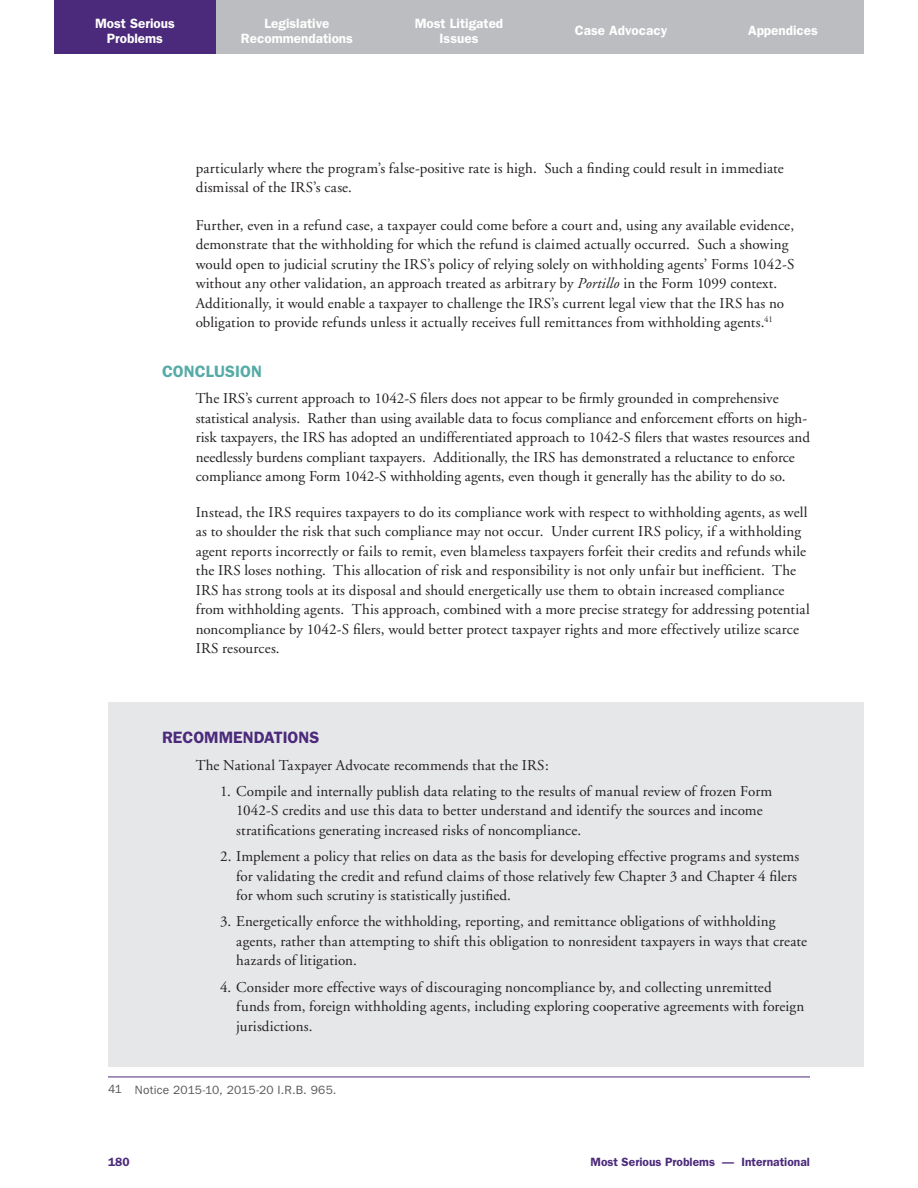
<style>
.page{position:relative;width:918px;height:1188px;background:#fff}
.page>*{position:absolute;margin:0;border:0;box-sizing:border-box;transform-origin:0 0}
.MSP__Recommendations{font:600 16.5px "Franklin Gothic";color:#4c2a7b}
.Subhead_1{font:600 16.5px "Franklin Gothic";letter-spacing:.005em;color:#56aba6}
.Body_Text{font:15px/19.5px "Adobe Garamond";color:#231f20}
.Body_Text-before_lis{font:15px "Adobe Garamond";color:#231f20}
.t1{font:600 13.5px/15px "Franklin Gothic";color:#fff;text-align:center}
.t2{font:600 12px "Franklin Gothic";color:#4c2a7b}
.IGNORE_Footnote{font:12px "Franklin Gothic";letter-spacing:.01em;color:#57585a}
.s1{font-style:italic}
</style>
<div class="page">
<div style="left:54px;top:0;width:162px;height:54px;background:#4c2a7b"></div>
<div style="left:216px;top:0;width:162px;height:54px;background:#bcbdc0"></div>
<div style="left:378px;top:0;width:162px;height:54px;background:#bcbdc0"></div>
<div style="left:702px;top:0;width:162px;height:54px;background:#bcbdc0"></div>
<div style="left:540px;top:0;width:162px;height:54px;background:#bcbdc0"></div>
<div style="left:108px;top:702px;width:756px;height:364px;background:#e6e7e9"></div>
<hr style="left:108px;top:1077px;width:702px;height:1px;background:#4c2a7b">
<p class="t1" style="left:95px;top:16px;width:81px">Most Serious<br>Problems</p>
<p class="t1" style="left:415px;top:16px;width:90px">Most Litigated<br>Issues</p>
<p class="t1" style="left:575px;top:23px;width:94px">Case Advocacy</p>
<p class="t1" style="left:748px;top:23px;width:71px">Appendices</p>
<p class="t1" style="left:241px;top:16px;width:114px">Legislative<br>Recommendations</p>
<p class="Body_Text" style="left:196px;top:159px;width:590px">particularly where the program’s false-positive rate is high. Such a finding could result in immediate dismissal of the IRS’s case.</p>
<p class="Body_Text" style="left:196px;top:216px;width:600px">Further, even in a refund case, a taxpayer could come before a court and, using any available evidence, demonstrate that the withholding for which the refund is claimed actually occurred. Such a showing would open to judicial scrutiny the IRS’s policy of relying solely on withholding agents’ Forms 1042-S without any other validation, an approach treated as arbitrary by <span class="s1">Portillo</span> in the Form 1099 context.<br>Additionally, it would enable a taxpayer to challenge the IRS’s current legal view that the IRS has no obligation to provide refunds unless it actually receives full remittances from withholding agents. <sup>41</sup></p>
<p class="Subhead_1" style="left:162px;top:362px;width:101px">CONCLUSION</p>
<p class="Body_Text" style="left:196px;top:389px;width:616px">The IRS’s current approach to 1042-S filers does not appear to be firmly grounded in comprehensive statistical analysis. Rather than using available data to focus compliance and enforcement efforts on high&shy;risk taxpayers, the IRS has adopted an undifferentiated approach to 1042-S filers that wastes resources and needlessly burdens compliant taxpayers. Additionally, the IRS has demonstrated a reluctance to enforce compliance among Form 1042-S withholding agents, even though it generally has the ability to do so.</p>
<p class="Body_Text" style="left:196px;top:503px;width:615px">Instead, the IRS requires taxpayers to do its compliance work with respect to withholding agents, as well as to shoulder the risk that such compliance may not occur. Under current IRS policy, if a withholding agent reports incorrectly or fails to remit, even blameless taxpayers forfeit their credits and refunds while the IRS loses nothing. This allocation of risk and responsibility is not only unfair but inefficient. The IRS has strong tools at its disposal and should energetically use them to obtain increased compliance from withholding agents. This approach, combined with a more precise strategy for addressing potential noncompliance by 1042-S filers, would better protect taxpayer rights and more effectively utilize scarce IRS resources.</p>
<p class="MSP__Recommendations" style="left:162px;top:728px;width:159px">RECOMMENDATIONS</p>
<p class="Body_Text-before_lis" style="left:196px;top:757px;width:355px">The National Taxpayer Advocate recommends that the IRS:</p>
<p class="Body_Text" style="left:236px;top:782px;width:538px;text-indent:-16px">1. Compile and internally publish data relating to the results of manual review of frozen Form<br>1042-S credits and use this data to better understand and identify the sources and income stratifications generating increased risks of noncompliance.</p>
<p class="Body_Text" style="left:236px;top:847px;width:565px;text-indent:-16px">2. Implement a policy that relies on data as the basis for developing effective programs and systems for validating the credit and refund claims of those relatively few Chapter 3 and Chapter 4 filers for whom such scrutiny is statistically justified.</p>
<p class="Body_Text" style="left:236px;top:912px;width:572px;text-indent:-16px">3. Energetically enforce the withholding, reporting, and remittance obligations of withholding agents, rather than attempting to shift this obligation to nonresident taxpayers in ways that create hazards of litigation.</p>
<p class="Body_Text" style="left:236px;top:978px;width:569px;text-indent:-16px">4. Consider more effective ways of discouraging noncompliance by, and collecting unremitted funds from, foreign withholding agents, including exploring cooperative agreements with foreign jurisdictions.</p>
<p class="IGNORE_Footnote" style="left:108px;top:1083px;width:230px">41 Notice 2015-10, 2015-20 I.R.B. 965.</p>
<p class="t2" style="left:108px;top:1154px;width:23px">180</p>
<p class="t2" style="left:590px;top:1154px;width:221px">Most Serious Problems — International</p>
</div>
